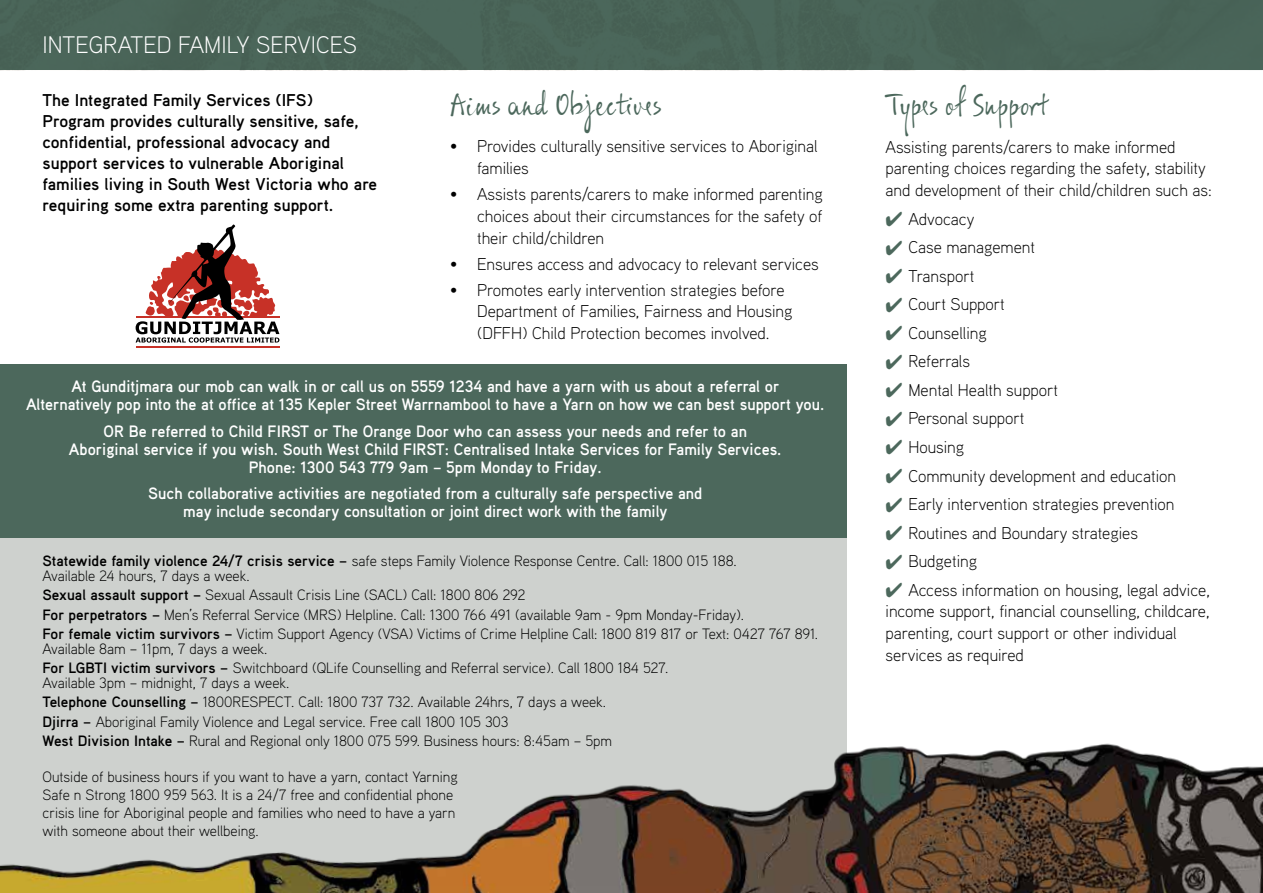
<style>
.page{position:relative;width:1263px;height:893px;background:#fff}
.page>*{position:absolute;margin:0;border:0;box-sizing:border-box;transform-origin:0 0}
.t1{font:30px "ALS Syys Script VH";color:#4c685c}
.t2{font:300 24px "Aaux Pro";color:#fff}
.t3{font:300 17.1px/21.8px "Aaux Pro";color:#000}
.t4{font:700 17.1px/21px "Aaux Pro";color:#000}
.t5{font:700 16.5px/18px "Aaux Pro";color:#fff;text-align:center;scale:.96 1}
.t6{font:300 15px/19.2px "Aaux Pro";color:#000}
.s1{color:#4c685c}
.s2{font-weight:700}
</style>
<div class="page">
<div style="left:0;top:464px;width:846px;height:422px;background:#ced1ce"></div>
<div style="left:0;top:0;width:1263px;height:70px;background:#4c685c"></div>
<img style="left:0;top:682px;width:1263px;height:211px">
<div style="left:0;top:364px;width:846px;height:174px;background:#4c685c"></div>
<hr style="left:136px;top:346px;width:143px;height:2px;background:#c73127">
<svg style="left:136px;top:224px;width:143px;height:119px"></svg>
<h2 class="t2" style="left:43px;top:30px;width:316px">INTEGRATED FAMILY SERVICES</h2>
<h1 class="t1" style="left:450px;top:87px;width:213px">Aims and Objectives</h1>
<h1 class="t1" style="left:885px;top:87px;width:165px">Types of Support</h1>
<p class="t4" style="left:43px;top:89px;width:336px">The Integrated Family Services (IFS)<br>Program provides culturally sensitive, safe, confidential, professional advocacy and support services to vulnerable Aboriginal families living in South West Victoria who are requiring some extra parenting support.</p>
<p class="t3" style="left:885px;top:135px;width:328px">Assisting parents/carers to make informed parenting choices regarding the safety, stability and development of their child/children such as:</p>
<p class="t3" style="left:885px;top:207px;width:90px"><span class="s1">✔</span> Advocacy</p>
<p class="t3" style="left:885px;top:236px;width:151px"><span class="s1">✔</span> Case management</p>
<p class="t3" style="left:885px;top:264px;width:90px"><span class="s1">✔</span> Transport</p>
<p class="t3" style="left:885px;top:293px;width:121px"><span class="s1">✔</span> Court Support</p>
<p class="t3" style="left:885px;top:321px;width:103px"><span class="s1">✔</span> Counselling</p>
<p class="t3" style="left:885px;top:350px;width:86px"><span class="s1">✔</span> Referrals</p>
<p class="t3" style="left:885px;top:378px;width:174px"><span class="s1">✔</span> Mental Health support</p>
<p class="t3" style="left:885px;top:407px;width:140px"><span class="s1">✔</span> Personal support</p>
<p class="t3" style="left:885px;top:436px;width:80px"><span class="s1">✔</span> Housing</p>
<p class="t3" style="left:885px;top:464px;width:292px"><span class="s1">✔</span> Community development and education</p>
<p class="t3" style="left:885px;top:493px;width:290px"><span class="s1">✔</span> Early intervention strategies prevention</p>
<p class="t3" style="left:885px;top:521px;width:254px"><span class="s1">✔</span> Routines and Boundary strategies</p>
<p class="t3" style="left:885px;top:550px;width:93px"><span class="s1">✔</span> Budgeting</p>
<p class="t3" style="left:885px;top:578px;width:326px"><span class="s1">✔</span> Access information on housing, legal advice, income support, financial counselling, childcare, parenting, court support or other individual services as required</p>
<p class="t3" style="left:477px;top:135px;width:342px;text-indent:-27px">• Provides culturally sensitive services to Aboriginal families</p>
<p class="t3" style="left:477px;top:183px;width:347px;text-align:justify;text-indent:-27px">• Assists parents/carers to make informed parenting choices about their circumstances for the safety of their child/children</p>
<p class="t3" style="left:450px;top:252px;width:370px">• Ensures access and advocacy to relevant services</p>
<p class="t3" style="left:477px;top:278px;width:317px;text-indent:-27px">• Promotes early intervention strategies before<br>Department of Families, Fairness and Housing (DFFH) Child Protection becomes involved.</p>
<p class="t5" style="left:26px;top:377px;width:833px">At Gunditjmara our mob can walk in or call us on 5559 1234 and have a yarn with us about a referral or<br>Alternatively pop into the at office at 135 Kepler Street Warrnambool to have a Yarn on how we can best support you.</p>
<p class="t5" style="left:69px;top:421px;width:744px">OR Be referred to Child FIRST or The Orange Door who can assess your needs and refer to an<br>Aboriginal service if you wish. South West Child FIRST: Centralised Intake Services for Family Services.<br>Phone: 1300 543 779 9am – 5pm Monday to Friday.</p>
<p class="t5" style="left:148px;top:484px;width:579px">Such collaborative activities are negotiated from a culturally safe perspective and may include secondary consultation or joint direct work with the family</p>
<p class="t6" style="left:43px;top:553px;width:696px;line-height:15px"><span class="s2">Statewide family violence 24/7 crisis service –</span> safe steps Family Violence Response Centre. Call: 1800 015 188.<br>Available 24 hours, 7 days a week.</p>
<p class="t6" style="left:43px;top:585px;width:777px"><span class="s2">Sexual assault support –</span> Sexual Assault Crisis Line (SACL) Call: 1800 806 292<br><span class="s2">For perpetrators –</span> Men’s Referral Service (MRS) Helpline. Call: 1300 766 491 (available 9am - 9pm Monday-Friday).<br><span class="s2">For female victim survivors –</span> Victim Support Agency (VSA) Victims of Crime Helpline Call: 1800 819 817 or Text: 0427 767 891.</p>
<p class="t6" style="left:43px;top:639px;width:627px">Available 8am – 11pm, 7 days a week.<br><span class="s2">For LGBTI victim survivors –</span> Switchboard (QLife Counselling and Referral service). Call 1800 184 527.</p>
<p class="t6" style="left:43px;top:673px;width:571px">Available 3pm – midnight, 7 days a week.<br><span class="s2">Telephone Counselling –</span> 1800RESPECT. Call: 1800 737 732. Available 24hrs, 7 days a week.<br><span class="s2">Djirra –</span> Aboriginal Family Violence and Legal service. Free call 1800 105 303<br><span class="s2">West Division Intake –</span> Rural and Regional only 1800 075 599. Business hours: 8:45am – 5pm</p>
<p class="t6" style="left:43px;top:767px;width:417px;line-height:18px">Outside of business hours if you want to have a yarn, contact Yarning Safe n Strong 1800 959 563. It is a 24/7 free and confidential phone crisis line for Aboriginal people and families who need to have a yarn with someone about their wellbeing.</p>
</div>
